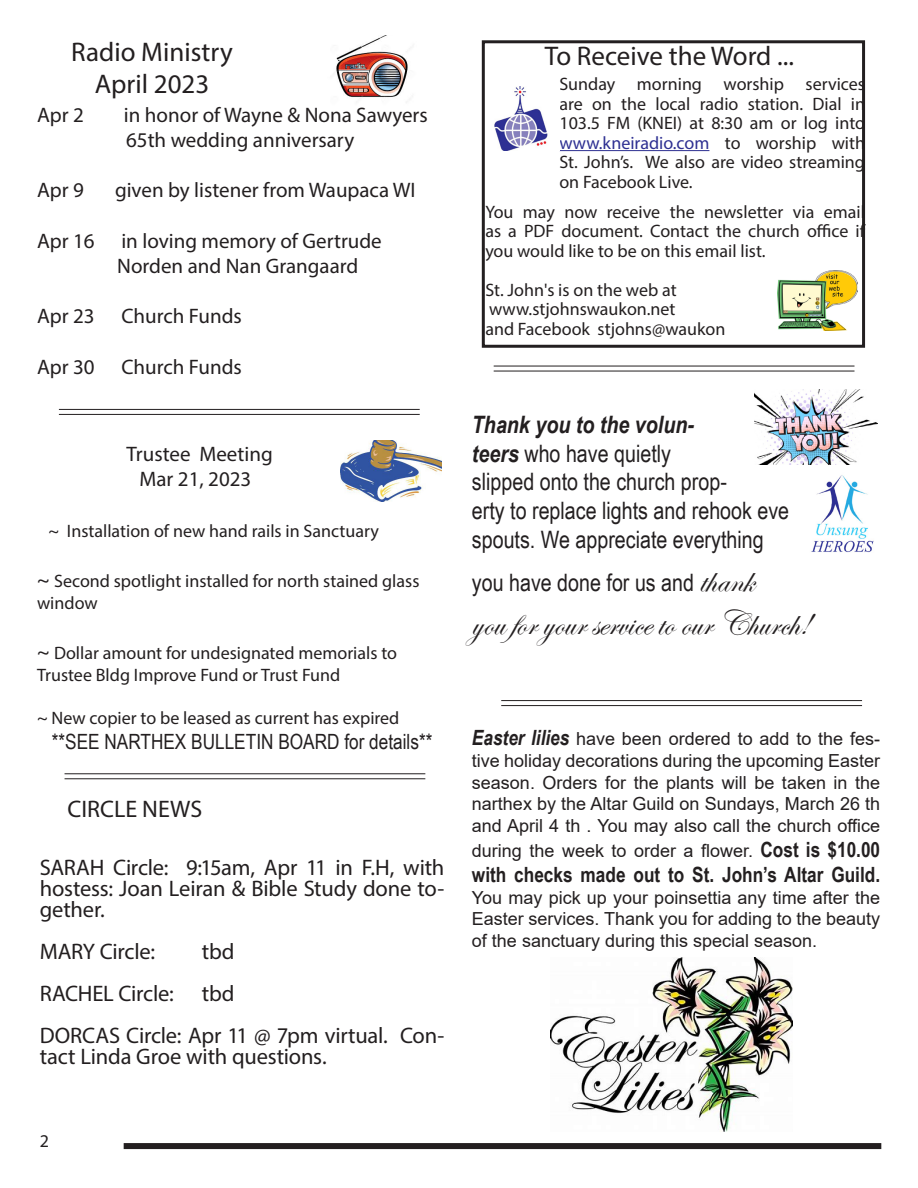
<style>
.page{position:relative;width:918px;height:1188px;background:#fff}
.page>*{position:absolute;margin:0;border:0;box-sizing:border-box;transform-origin:0 0}
.t1{font:36px "Edwardian Script ITC";color:#231f20}
.t2{font:27px "Myriad Pro";color:#231f20}
.t3{font:24px/28.8px "Arial Narrow";color:#231f20}
.t4{font:24px "Myriad Pro";color:#231f20}
.t5{font:22.5px/21px "Myriad Pro";letter-spacing:-.01em;color:#231f20;text-align:justify}
.t6{font:21px "Myriad Pro";color:#231f20}
.t7{font:700 21px "Arial Narrow";color:#231f20}
.t8{font:21px "Arial Narrow";color:#231f20}
.t9{font:18px/19.5px "Myriad Pro";color:#231f20;text-align:justify}
.t10{font:18px/21.6px "Arial";color:#231f20;text-align:justify}
.s1{font-size:21px}
.s2{color:#2e3092}
.s3{font-weight:700;font-style:italic}
.s4{font-family:"Edwardian Script ITC";font-size:36px}
.s5{font-family:"Arial Narrow";font-weight:700;font-style:italic;font-size:21px}
.s6{font-family:"Arial Narrow";font-weight:700;font-size:21px}
</style>
<div class="page">
<div style="left:124px;top:1143px;width:757px;height:6px;background:#231f20"></div>
<div style="left:482px;top:40px;width:383px;height:308px;border:3px solid #231f20"></div>
<hr style="left:559px;top:150px;width:150px;height:1px;background:#2e3092">
<img style="left:777px;top:270px;width:80px;height:61px">
<img style="left:485px;top:87px;width:63px;height:63px">
<img style="left:336px;top:35px;width:72px;height:64px">
<hr style="left:59px;top:409px;width:361px;height:1px;background:#231f20">
<hr style="left:59px;top:414px;width:361px;height:1px;background:#231f20">
<img style="left:811px;top:475px;width:63px;height:78px">
<hr style="left:494px;top:366px;width:361px;height:1px;background:#231f20">
<hr style="left:494px;top:371px;width:361px;height:1px;background:#231f20">
<img style="left:754px;top:389px;width:124px;height:76px">
<hr style="left:65px;top:773px;width:360px;height:1px;background:#231f20">
<hr style="left:65px;top:778px;width:360px;height:1px;background:#231f20">
<img style="left:341px;top:441px;width:101px;height:60px">
<hr style="left:501px;top:700px;width:361px;height:1px;background:#231f20">
<hr style="left:501px;top:705px;width:361px;height:1px;background:#231f20">
<img style="left:551px;top:958px;width:241px;height:174px">
<p class="t2" style="left:71px;top:35px;width:163px">Radio Ministry</p>
<p class="t2" style="left:95px;top:67px;width:116px">April 2023</p>
<p class="t6" style="left:37px;top:102px;width:48px">Apr 2</p>
<p class="t6" style="left:124px;top:102px;width:305px">in honor of Wayne &amp; Nona Sawyers</p>
<p class="t6" style="left:126px;top:127px;width:230px">65th wedding anniversary</p>
<p class="t6" style="left:37px;top:177px;width:48px">Apr 9</p>
<p class="t6" style="left:115px;top:177px;width:302px">given by listener from Waupaca WI</p>
<p class="t6" style="left:37px;top:228px;width:59px">Apr 16</p>
<p class="t6" style="left:121px;top:228px;width:262px">in loving memory of Gertrude</p>
<p class="t6" style="left:117px;top:253px;width:243px">Norden and Nan Grangaard</p>
<p class="t6" style="left:37px;top:303px;width:59px">Apr 23</p>
<p class="t6" style="left:121px;top:303px;width:122px">Church Funds</p>
<p class="t6" style="left:37px;top:354px;width:59px">Apr 30</p>
<p class="t6" style="left:121px;top:354px;width:122px">Church Funds</p>
<p class="t6" style="left:126px;top:441px;width:148px">Trustee Meeting</p>
<p class="t6" style="left:139px;top:466px;width:113px">Mar 21, 2023</p>
<p class="t9" style="left:49px;top:520px;width:332px">~ Installation of new hand rails in Sanctuary</p>
<p class="t9" style="left:37px;top:570px;width:384px;line-height:21.6px"><span class="s1">~</span> Second spotlight installed for north stained glass window</p>
<p class="t9" style="left:37px;top:642px;width:362px;line-height:21.6px"><span class="s1">~</span> Dollar amount for undesignated memorials to<br>Trustee Bldg Improve Fund or Trust Fund</p>
<p class="t9" style="left:37px;top:708px;width:364px">~ New copier to be leased as current has expired</p>
<p class="t8" style="left:52px;top:726px;width:382px">**SEE NARTHEX BULLETIN BOARD for details**</p>
<p class="t4" style="left:67px;top:794px;width:136px">CIRCLE NEWS</p>
<p class="t5" style="left:40px;top:856px;width:406px">SARAH Circle: 9:15am, Apr 11 in F.H, with hostess: Joan Leiran &amp; Bible Study done to&shy;gether.</p>
<p class="t5" style="left:40px;top:940px;width:117px">MARY Circle:</p>
<p class="t5" style="left:202px;top:940px;width:34px">tbd</p>
<p class="t5" style="left:40px;top:982px;width:135px">RACHEL Circle:</p>
<p class="t5" style="left:202px;top:982px;width:34px">tbd</p>
<p class="t5" style="left:40px;top:1024px;width:406px">DORCAS Circle: Apr 11 @ 7pm virtual. Con&shy;tact Linda Groe with questions.</p>
<p class="t2" style="left:545px;top:40px;width:251px">To Receive the Word ...</p>
<p class="t9" style="left:559px;top:74px;width:307px">Sunday morning worship services are on the local radio station. Dial in 103.5 FM (KNEI) at 8:30 am or log into <span class="s2">www.kneiradio.com</span> to worship with St. John’s. We also are video streaming on Facebook Live.</p>
<p class="t9" style="left:485px;top:202px;width:381px">You may now receive the newsletter via email as a PDF document. Contact the church office if you would like to be on this email list.</p>
<p class="t9" style="left:485px;top:280px;width:193px">St. John's is on the web at</p>
<p class="t9" style="left:489px;top:299px;width:188px">www.stjohnswaukon.net</p>
<p class="t9" style="left:485px;top:319px;width:242px">and Facebook stjohns@waukon</p>
<p class="t3" style="left:472px;top:409px;width:319px"><span class="s3">Thank you to the volun-<br>teers</span> who have quietly<br>slipped onto the church prop-<br>erty to replace lights and rehook eve spouts. We appreciate everything</p>
<p class="t3" style="left:472px;top:567px;width:284px">you have done for us and <span class="s4">thank</span></p>
<p class="t1" style="left:472px;top:604px;width:340px">you for your service to our Church!</p>
<p class="t10" style="left:472px;top:728px;width:410px"><span class="s5">Easter lilies</span> have been ordered to add to the fes&shy;tive holiday decorations during the upcoming Easter season. Orders for the plants will be taken in the narthex by the Altar Guild on Sundays, March 26 th and April 4 th . You may also call the church office</p>
<p class="t10" style="left:472px;top:840px;width:410px">during the week to order a flower. <span class="s6">Cost is $10.00</span></p>
<p class="t7" style="left:472px;top:859px;width:410px">with checks made out to St. John’s Altar Guild.</p>
<p class="t10" style="left:472px;top:887px;width:410px">You may pick up your poinsettia any time after the Easter services. Thank you for adding to the beauty of the sanctuary during this special season.</p>
<p class="t9" style="left:40px;top:1131px;width:11px">2</p>
</div>
